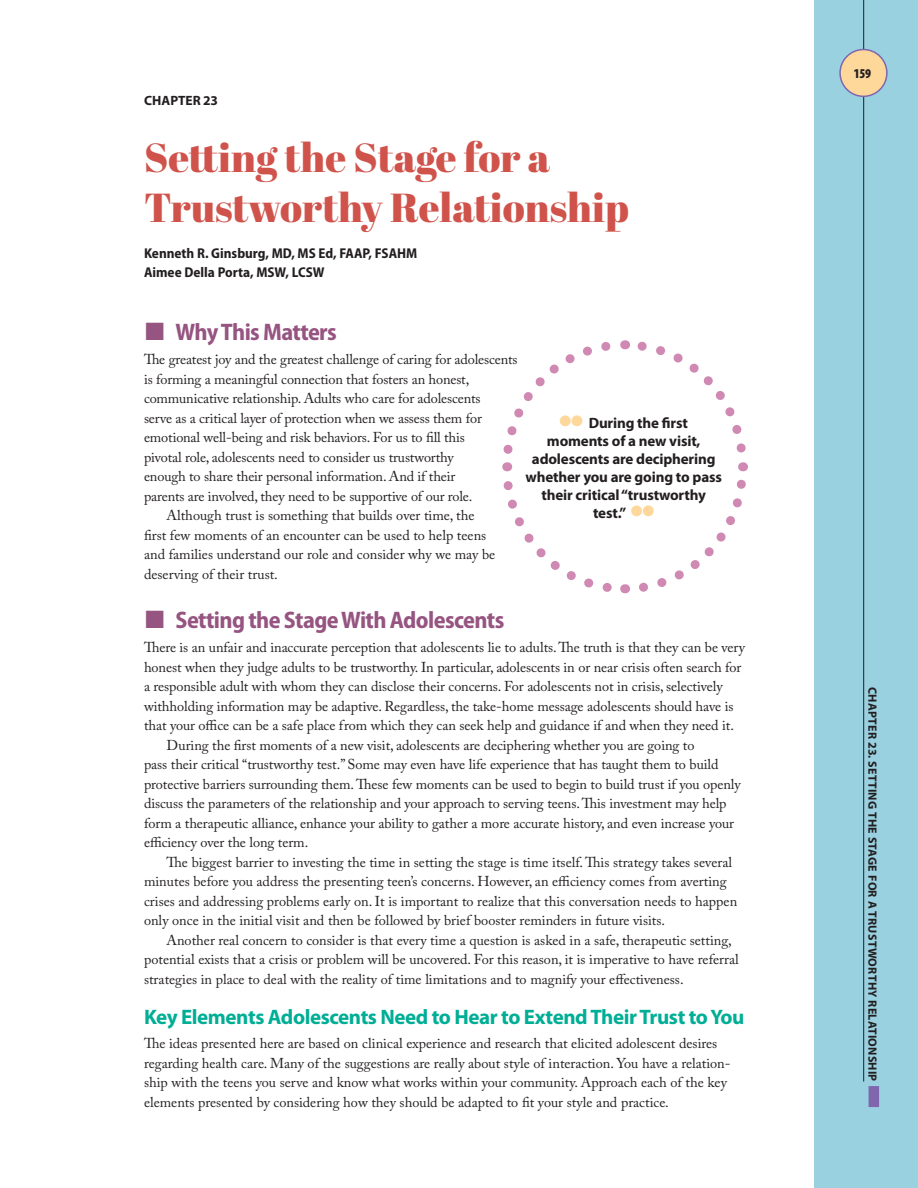
<style>
.page{position:relative;width:918px;height:1188px;background:#fff}
.page>*{position:absolute;margin:0;border:0;box-sizing:border-box;transform-origin:0 0}
.t1{font:40.5px/49.5px "Abril Fatface";color:#d0534b}
.t2{font:700 semi-condensed 24px "Myriad Pro";letter-spacing:-.025em;color:#965481}
.t3{font:700 21px "Myriad Pro";letter-spacing:-.02em;color:#00ae95}
.t4{font:700 15px/18px "Myriad Pro";letter-spacing:-.01em;color:#231f20;text-align:center}
.t5{font:14.25px/19.5px "Adobe Caslon Pro";letter-spacing:-.005em;color:#231f20}
.t6{font:700 semi-condensed 14.25px/19.5px "Myriad Pro";color:#231f20}
.t7{font:700 13.5px "Myriad Pro";color:#231f20}
.t8{font:900 condensed 13.5px "Myriad Pro";color:#231f20}
.t9{font:700 12px "Myriad Pro";letter-spacing:.02em;color:#231f20}
.s1{color:#fed79a}
</style>
<div class="page">
<div style="left:815px;top:0;width:103px;height:1188px;background:#99d1e1"></div>
<div style="left:869px;top:1086px;width:10px;height:21px;background:#7f66ad"></div>
<hr style="left:863px;top:0;width:1px;height:1082px;background:#231f20">
<div style="left:840px;top:50px;width:47px;height:46px;background:#fed79a;border-radius:50%"></div>
<div style="left:839px;top:49px;width:49px;height:48px;border:2px solid #7f66ad;border-radius:50%"></div>
<svg style="left:502px;top:340px;width:246px;height:254px"></svg>
<p class="t7" style="left:144px;top:93px;width:17px">CHAPTER</p>
<p class="t7" style="left:203px;top:93px;width:16px">23</p>
<h1 class="t1" style="left:144px;top:132px;width:486px">Setting the Stage for a<br>Trustworthy Relationship</h1>
<p class="t6" style="left:144px;top:243px;width:275px">Kenneth R. Ginsburg, MD, MS Ed, FAAP, FSAHM<br>Aimee Della Porta, MSW, LCSW</p>
<h2 class="t2" style="left:176px;top:319px;width:163px">Why This Matters</h2>
<p class="t5" style="left:144px;top:349px;width:375px">The greatest joy and the greatest challenge of caring for adolescents</p>
<p class="t5" style="left:144px;top:369px;width:327px">is forming a meaningful connection that fosters an honest,</p>
<p class="t5" style="left:144px;top:388px;width:338px">communicative relationship. Adults who care for adolescents</p>
<p class="t5" style="left:144px;top:408px;width:339px">serve as a critical layer of protection when we assess them for</p>
<p class="t5" style="left:144px;top:427px;width:322px">emotional well-being and risk behaviors. For us to fill this</p>
<p class="t5" style="left:144px;top:447px;width:311px">pivotal role, adolescents need to consider us trustworthy</p>
<p class="t5" style="left:144px;top:466px;width:313px">enough to share their personal information. And if their</p>
<p class="t5" style="left:144px;top:486px;width:330px">parents are involved, they need to be supportive of our role.</p>
<p class="t5" style="left:167px;top:505px;width:309px">Although trust is something that builds over time, the</p>
<p class="t5" style="left:144px;top:525px;width:344px">first few moments of an encounter can be used to help teens</p>
<p class="t5" style="left:144px;top:544px;width:353px">and families understand our role and consider why we may be</p>
<p class="t5" style="left:144px;top:564px;width:135px">deserving of their trust.</p>
<h2 class="t2" style="left:176px;top:607px;width:330px">Setting the Stage With Adolescents</h2>
<p class="t5" style="left:144px;top:637px;width:603px">There is an unfair and inaccurate perception that adolescents lie to adults. The truth is that they can be very</p>
<p class="t5" style="left:144px;top:657px;width:599px">honest when they judge adults to be trustworthy. In particular, adolescents in or near crisis often search for</p>
<p class="t5" style="left:144px;top:676px;width:580px">a responsible adult with whom they can disclose their concerns. For adolescents not in crisis, selectively</p>
<p class="t5" style="left:144px;top:696px;width:591px">withholding information may be adaptive. Regardless, the take-home message adolescents should have is</p>
<p class="t5" style="left:144px;top:715px;width:591px">that your office can be a safe place from which they can seek help and guidance if and when they need it.</p>
<p class="t5" style="left:167px;top:735px;width:529px">During the first moments of a new visit, adolescents are deciphering whether you are going to</p>
<p class="t5" style="left:144px;top:754px;width:576px">pass their critical “trustworthy test.” Some may even have life experience that has taught them to build</p>
<p class="t5" style="left:144px;top:774px;width:598px">protective barriers surrounding them. These few moments can be used to begin to build trust if you openly</p>
<p class="t5" style="left:144px;top:793px;width:584px">discuss the parameters of the relationship and your approach to serving teens. This investment may help</p>
<p class="t5" style="left:144px;top:813px;width:592px">form a therapeutic alliance, enhance your ability to gather a more accurate history, and even increase your</p>
<p class="t5" style="left:144px;top:832px;width:166px">efficiency over the long term.</p>
<p class="t5" style="left:167px;top:852px;width:567px">The biggest barrier to investing the time in setting the stage is time itself. This strategy takes several</p>
<p class="t5" style="left:144px;top:871px;width:584px">minutes before you address the presenting teen’s concerns. However, an efficiency comes from averting</p>
<p class="t5" style="left:144px;top:891px;width:595px">crises and addressing problems early on. It is important to realize that this conversation needs to happen</p>
<p class="t5" style="left:144px;top:910px;width:523px">only once in the initial visit and then be followed by brief booster reminders in future visits.</p>
<p class="t5" style="left:167px;top:930px;width:567px">Another real concern to consider is that every time a question is asked in a safe, therapeutic setting,</p>
<p class="t5" style="left:144px;top:949px;width:596px">potential exists that a crisis or problem will be uncovered. For this reason, it is imperative to have referral</p>
<p class="t5" style="left:144px;top:969px;width:541px">strategies in place to deal with the reality of time limitations and to magnify your effectiveness.</p>
<h3 class="t3" style="left:144px;top:1005px;width:602px">Key Elements Adolescents Need to Hear to Extend Their Trust to You</h3>
<p class="t5" style="left:144px;top:1033px;width:588px">The ideas presented here are based on clinical experience and research that elicited adolescent desires regarding health care. Many of the suggestions are really about style of interaction. You have a relation&shy;ship with the teens you serve and know what works within your community. Approach each of the key elements presented by considering how they should be adapted to fit your style and practice.</p>
<p class="t4" style="left:525px;top:414px;width:198px"><span class="s1">●●</span> During the first<br>moments of a new visit, adolescents are deciphering whether you are going to pass their critical “trustworthy test.” <span class="s1">●●</span></p>
<p class="t8" style="left:854px;top:66px;width:19px">159</p>
<p class="t9" style="left:879px;top:687px;width:396px;rotate:90deg">Chapter 23. Setting the Stage for a Trustworthy Relationship</p>
</div>
